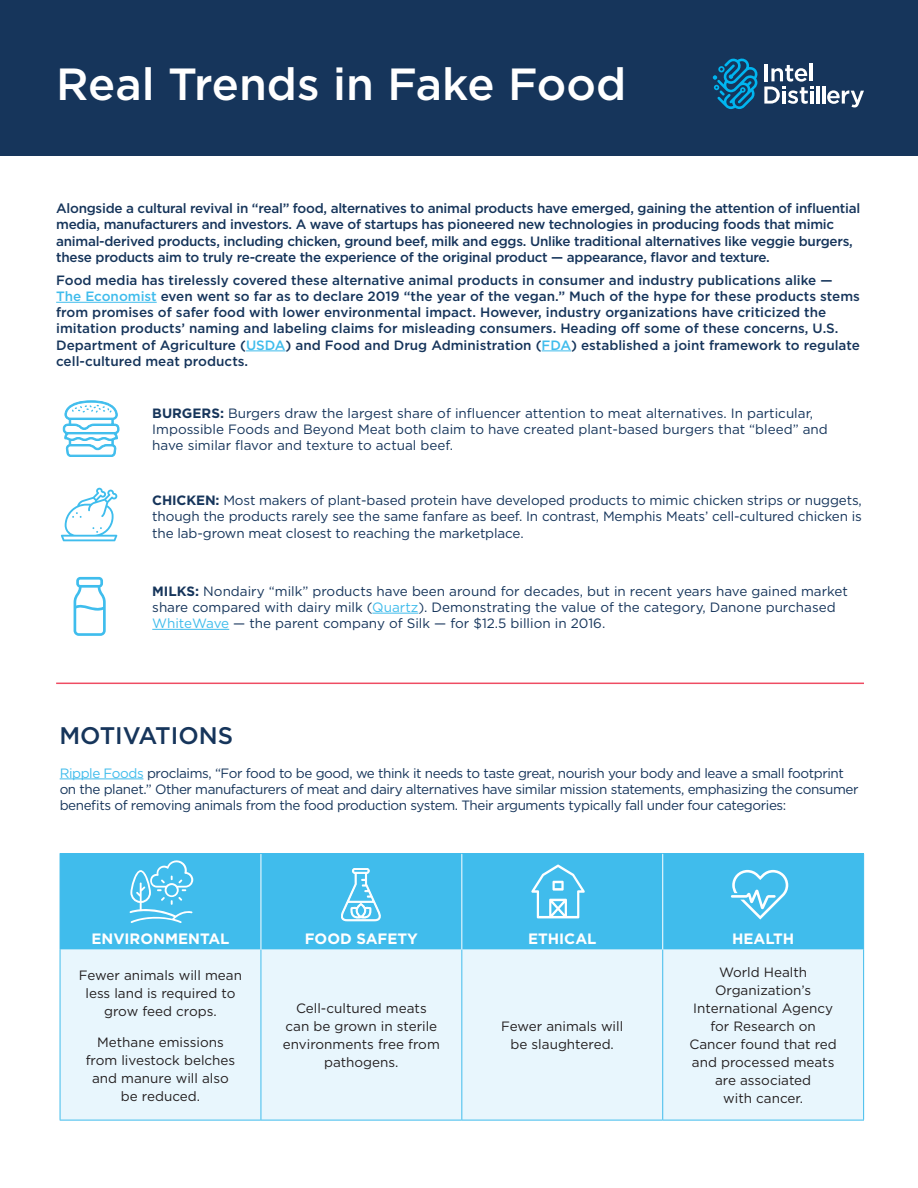
<style>
.page{position:relative;width:918px;height:1188px;background:#fff}
.page>*{position:absolute;margin:0;border:0;box-sizing:border-box;transform-origin:0 0}
.t1{font:500 45px "Gotham";color:#fff}
.t2{font:500 24px "Gotham";color:#16355b}
.t3{font:700 15px "Gotham";color:#fff}
.t4{font:13.5px/16.2px "Gotham";letter-spacing:-.015em;color:#16355b}
.t5{font:500 13.5px/16.2px "Gotham";letter-spacing:-.015em;color:#16355b}
.t6{font:13.5px/18px "Gotham";color:#231f20;text-align:center}
.s1{color:#40bcec}
.s2{font-weight:700}
</style>
<div class="page">
<div style="left:0;top:0;width:918px;height:156px;background:#16355b"></div>
<hr style="left:56px;top:302px;width:101px;height:1px;background:#40bcec">
<hr style="left:246px;top:351px;width:40px;height:1px;background:#40bcec">
<svg style="left:542px;top:351px;width:29px;height:1px"></svg>
<hr style="left:372px;top:613px;width:46px;height:1px;background:#40bcec">
<hr style="left:152px;top:629px;width:77px;height:1px;background:#40bcec">
<hr style="left:56px;top:683px;width:808px;height:1px;background:#ef4c63">
<svg style="left:74px;top:577px;width:32px;height:59px"></svg>
<svg style="left:63px;top:400px;width:56px;height:57px"></svg>
<svg style="left:61px;top:488px;width:56px;height:53px"></svg>
<hr style="left:60px;top:779px;width:83px;height:1px;background:#40bcec">
<svg style="left:713px;top:59px;width:45px;height:50px"></svg>
<hr style="left:765px;top:64px;width:3px;height:17px;background:#fff">
<hr style="left:810px;top:64px;width:3px;height:17px;background:#fff">
<svg style="left:764px;top:65px;width:49px;height:39px"></svg>
<hr style="left:816px;top:86px;width:3px;height:18px;background:#fff">
<hr style="left:822px;top:86px;width:3px;height:18px;background:#fff">
<svg style="left:827px;top:90px;width:37px;height:17px"></svg>
<div style="left:61px;top:854px;width:802px;height:96px;background:#40bcec"></div>
<div style="left:61px;top:950px;width:802px;height:170px;background:#e8f6fd"></div>
<hr style="left:261px;top:854px;width:1px;height:96px;background:#fff">
<hr style="left:461px;top:854px;width:1px;height:96px;background:#fff">
<hr style="left:662px;top:854px;width:1px;height:96px;background:#fff">
<hr style="left:60px;top:853px;width:201px;height:1px;background:#40bcec">
<hr style="left:60px;top:854px;width:1px;height:96px;background:#40bcec">
<hr style="left:261px;top:853px;width:201px;height:1px;background:#40bcec">
<hr style="left:462px;top:853px;width:201px;height:1px;background:#40bcec">
<hr style="left:663px;top:853px;width:201px;height:1px;background:#40bcec">
<hr style="left:863px;top:854px;width:1px;height:96px;background:#40bcec">
<hr style="left:60px;top:950px;width:1px;height:170px;background:#40bcec">
<hr style="left:261px;top:950px;width:1px;height:170px;background:#40bcec">
<hr style="left:461px;top:950px;width:1px;height:170px;background:#40bcec">
<hr style="left:662px;top:950px;width:1px;height:170px;background:#40bcec">
<hr style="left:863px;top:950px;width:1px;height:170px;background:#40bcec">
<hr style="left:60px;top:1120px;width:201px;height:1px;background:#40bcec">
<hr style="left:261px;top:1120px;width:201px;height:1px;background:#40bcec">
<hr style="left:462px;top:1120px;width:201px;height:1px;background:#40bcec">
<hr style="left:663px;top:1120px;width:201px;height:1px;background:#40bcec">
<svg style="left:130px;top:860px;width:63px;height:63px;background:#64c8ef"></svg>
<svg style="left:341px;top:868px;width:40px;height:53px"></svg>
<svg style="left:531px;top:865px;width:54px;height:53px"></svg>
<svg style="left:731px;top:870px;width:57px;height:50px;background:#67c9ef"></svg>
<h1 class="t1" style="left:56px;top:55px;width:572px">Real Trends in Fake Food</h1>
<p class="t5" style="left:56px;top:200px;width:806px">Alongside a cultural revival in “real” food, alternatives to animal products have emerged, gaining the attention of influential media, manufacturers and investors. A wave of startups has pioneered new technologies in producing foods that mimic animal-derived products, including chicken, ground beef, milk and eggs. Unlike traditional alternatives like veggie burgers, these products aim to truly re-create the experience of the original product — appearance, flavor and texture.</p>
<p class="t5" style="left:56px;top:272px;width:805px">Food media has tirelessly covered these alternative animal products in consumer and industry publications alike — <span class="s1">The Economist</span> even went so far as to declare 2019 “the year of the vegan.” Much of the hype for these products stems from promises of safer food with lower environmental impact. However, industry organizations have criticized the imitation products’ naming and labeling claims for misleading consumers. Heading off some of these concerns, U.S.<br>Department of Agriculture (<span class="s1">USDA</span>) and Food and Drug Administration (<span class="s1">FDA</span>) established a joint framework to regulate cell-cultured meat products.</p>
<p class="t4" style="left:152px;top:405px;width:677px"><span class="s2">BURGERS:</span> Burgers draw the largest share of influencer attention to meat alternatives. In particular,<br>Impossible Foods and Beyond Meat both claim to have created plant-based burgers that “bleed” and have similar flavor and texture to actual beef.</p>
<p class="t4" style="left:152px;top:492px;width:711px;text-align:justify"><span class="s2">CHICKEN:</span> Most makers of plant-based protein have developed products to mimic chicken strips or nuggets, though the products rarely see the same fanfare as beef. In contrast, Memphis Meats’ cell-cultured chicken is the lab-grown meat closest to reaching the marketplace.</p>
<p class="t4" style="left:152px;top:582px;width:697px"><span class="s2">MILKS:</span> Nondairy “milk” products have been around for decades, but in recent years have gained market share compared with dairy milk (<span class="s1">Quartz</span>). Demonstrating the value of the category, Danone purchased<br><span class="s1">WhiteWave</span> — the parent company of Silk — for $12.5 billion in 2016.</p>
<h2 class="t2" style="left:59px;top:720px;width:175px">MOTIVATIONS</h2>
<p class="t4" style="left:60px;top:764px;width:801px"><span class="s1">Ripple Foods</span> proclaims, “For food to be good, we think it needs to taste great, nourish your body and leave a small footprint on the planet.” Other manufacturers of meat and dairy alternatives have similar mission statements, emphasizing the consumer benefits of removing animals from the food production system. Their arguments typically fall under four categories:</p>
<p class="t3" style="left:91px;top:928px;width:140px">ENVIRONMENTAL</p>
<p class="t3" style="left:305px;top:928px;width:115px">FOOD SAFETY</p>
<p class="t3" style="left:528px;top:928px;width:70px">ETHICAL</p>
<p class="t3" style="left:732px;top:928px;width:64px">HEALTH</p>
<p class="t6" style="left:79px;top:965px;width:165px">Fewer animals will mean less land is required to grow feed crops.</p>
<p class="t6" style="left:86px;top:1033px;width:151px">Methane emissions from livestock belches and manure will also be reduced.</p>
<p class="t6" style="left:689px;top:963px;width:149px">World Health<br>Organization’s<br>International Agency for Research on<br>Cancer found that red and processed meats are associated<br>with cancer.</p>
<p class="t6" style="left:283px;top:999px;width:158px">Cell-cultured meats can be grown in sterile environments free from pathogens.</p>
<p class="t6" style="left:501px;top:1017px;width:124px">Fewer animals will be slaughtered.</p>
</div>
